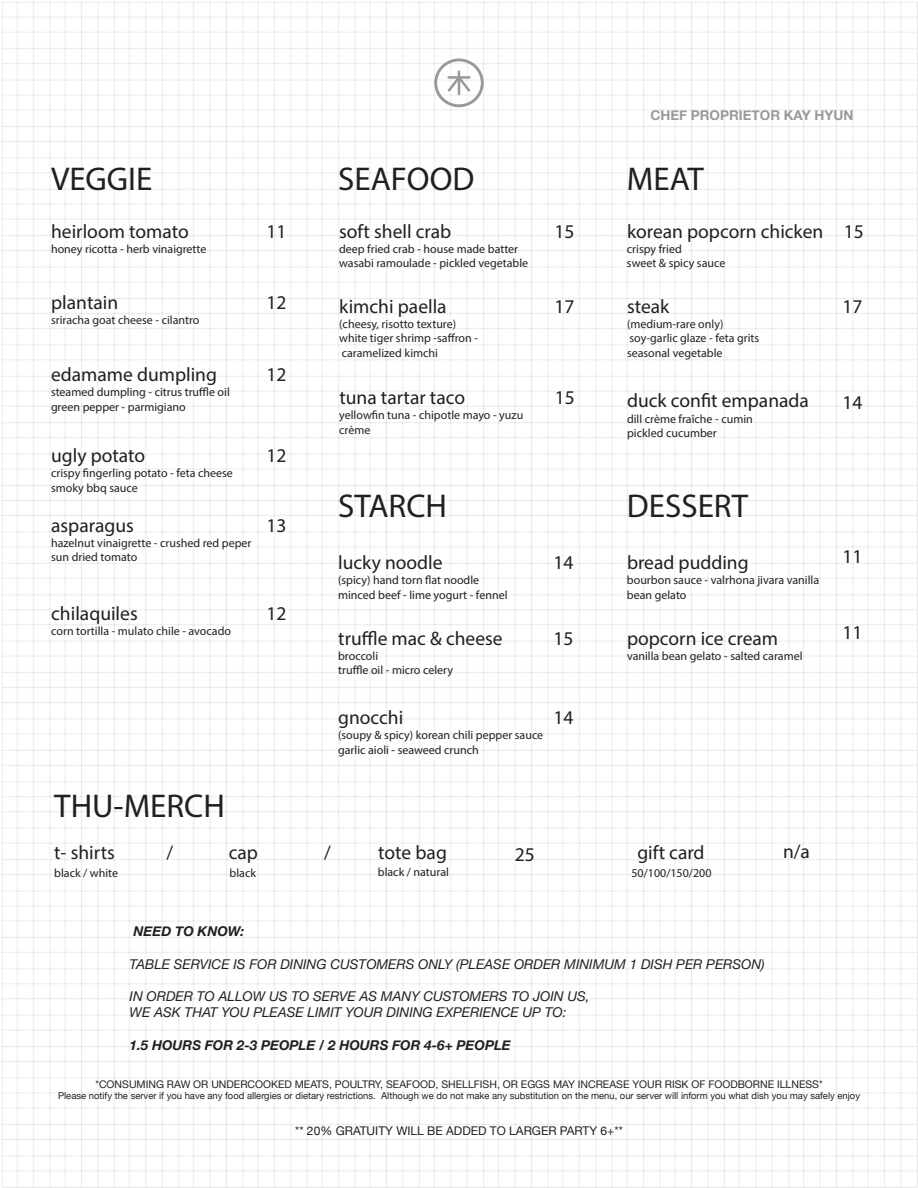
<style>
.page{position:relative;width:918px;height:1188px;background:#fff}
.page>*{position:absolute;margin:0;border:0;box-sizing:border-box;transform-origin:0 0}
.t1{font:33px "Myriad Pro";color:#231f20}
.t2{font:19.5px "Myriad Pro";color:#231f20}
.t3{font:italic 13.5px "Helvetica Neue";color:#231f20}
.t4{font:italic 700 13.5px "Helvetica Neue";color:#231f20}
.t5{font:700 13.5px "Helvetica Neue";color:#989999}
.t6{font:12px/14.4px "Myriad Pro";color:#231f20}
.t7{font:12px "Helvetica Neue";color:#231f20}
.t8{font:10.5px "Helvetica Neue";color:#231f20}
.t9{font:9.45px "Helvetica Neue";color:#231f20}
</style>
<div class="page">
<img style="left:2px;top:2px;width:916px;height:1185px">
<svg style="left:434px;top:58px;width:50px;height:49px"></svg>
<p class="t5" style="left:650px;top:105px;width:205px">CHEF PROPRIETOR KAY HYUN</p>
<p class="t1" style="left:51px;top:158px;width:103px">VEGGIE</p>
<p class="t1" style="left:338px;top:158px;width:138px">SEAFOOD</p>
<p class="t1" style="left:627px;top:158px;width:78px">MEAT</p>
<p class="t2" style="left:51px;top:219px;width:139px">heirloom tomato</p>
<p class="t2" style="left:266px;top:219px;width:22px">11</p>
<p class="t6" style="left:51px;top:242px;width:157px">honey ricotta - herb vinaigrette</p>
<p class="t2" style="left:51px;top:290px;width:69px">plantain</p>
<p class="t2" style="left:266px;top:290px;width:22px">12</p>
<p class="t6" style="left:51px;top:312px;width:150px">sriracha goat cheese - cilantro</p>
<p class="t2" style="left:51px;top:362px;width:167px">edamame dumpling</p>
<p class="t2" style="left:266px;top:362px;width:22px">12</p>
<p class="t6" style="left:51px;top:385px;width:180px">steamed dumpling - citrus truffle oil</p>
<p class="t6" style="left:51px;top:399px;width:136px">green pepper - parmigiano</p>
<p class="t2" style="left:51px;top:444px;width:96px">ugly potato</p>
<p class="t2" style="left:266px;top:444px;width:22px">12</p>
<p class="t6" style="left:51px;top:466px;width:183px">crispy fingerling potato - feta cheese</p>
<p class="t6" style="left:51px;top:480px;width:88px">smoky bbq sauce</p>
<p class="t2" style="left:51px;top:513px;width:84px">asparagus</p>
<p class="t2" style="left:267px;top:513px;width:22px">13</p>
<p class="t6" style="left:51px;top:535px;width:202px">hazelnut vinaigrette - crushed red peper sun dried tomato</p>
<p class="t2" style="left:51px;top:601px;width:88px">chilaquiles</p>
<p class="t2" style="left:267px;top:601px;width:22px">12</p>
<p class="t6" style="left:51px;top:624px;width:181px">corn tortilla - mulato chile - avocado</p>
<p class="t2" style="left:339px;top:219px;width:114px">soft shell crab</p>
<p class="t2" style="left:555px;top:219px;width:22px">15</p>
<p class="t6" style="left:339px;top:242px;width:181px">deep fried crab - house made batter</p>
<p class="t6" style="left:339px;top:256px;width:191px">wasabi ramoulade - pickled vegetable</p>
<p class="t2" style="left:339px;top:294px;width:109px">kimchi paella</p>
<p class="t2" style="left:555px;top:294px;width:22px">17</p>
<p class="t6" style="left:339px;top:317px;width:118px">(cheesy, risotto texture)</p>
<p class="t6" style="left:339px;top:331px;width:140px">white tiger shrimp -saffron -</p>
<p class="t6" style="left:342px;top:345px;width:98px">caramelized kimchi</p>
<p class="t2" style="left:339px;top:385px;width:127px">tuna tartar taco</p>
<p class="t2" style="left:555px;top:385px;width:22px">15</p>
<p class="t6" style="left:339px;top:408px;width:186px">yellowfin tuna - chipotle mayo - yuzu crème</p>
<p class="t2" style="left:627px;top:219px;width:198px">korean popcorn chicken</p>
<p class="t2" style="left:844px;top:219px;width:22px">15</p>
<p class="t6" style="left:627px;top:242px;width:56px">crispy fried</p>
<p class="t6" style="left:627px;top:256px;width:100px">sweet &amp; spicy sauce</p>
<p class="t2" style="left:627px;top:294px;width:44px">steak</p>
<p class="t2" style="left:842px;top:294px;width:22px">17</p>
<p class="t6" style="left:627px;top:317px;width:98px">(medium-rare only)</p>
<p class="t6" style="left:630px;top:331px;width:131px">soy-garlic glaze - feta grits</p>
<p class="t6" style="left:627px;top:345px;width:97px">seasonal vegetable</p>
<p class="t2" style="left:627px;top:389px;width:183px">duck confit empanada</p>
<p class="t2" style="left:842px;top:390px;width:22px">14</p>
<p class="t6" style="left:627px;top:411px;width:127px">dill crème fraîche - cumin</p>
<p class="t6" style="left:627px;top:426px;width:91px">pickled cucumber</p>
<p class="t1" style="left:338px;top:486px;width:110px">STARCH</p>
<p class="t1" style="left:627px;top:486px;width:123px">DESSERT</p>
<p class="t2" style="left:338px;top:550px;width:106px">lucky noodle</p>
<p class="t2" style="left:554px;top:550px;width:22px">14</p>
<p class="t6" style="left:338px;top:573px;width:143px">(spicy) hand torn flat noodle</p>
<p class="t6" style="left:338px;top:587px;width:171px">minced beef - lime yogurt - fennel</p>
<p class="t2" style="left:338px;top:626px;width:166px">truffle mac &amp; cheese</p>
<p class="t2" style="left:554px;top:626px;width:22px">15</p>
<p class="t6" style="left:338px;top:649px;width:42px">broccoli</p>
<p class="t6" style="left:338px;top:663px;width:117px">truffle oil - micro celery</p>
<p class="t2" style="left:338px;top:705px;width:67px">gnocchi</p>
<p class="t2" style="left:554px;top:705px;width:22px">14</p>
<p class="t6" style="left:338px;top:728px;width:207px">(soupy &amp; spicy) korean chili pepper sauce</p>
<p class="t6" style="left:338px;top:742px;width:142px">garlic aioli - seaweed crunch</p>
<p class="t2" style="left:627px;top:550px;width:123px">bread pudding</p>
<p class="t2" style="left:842px;top:544px;width:22px">11</p>
<p class="t6" style="left:627px;top:573px;width:194px">bourbon sauce - valrhona jivara vanilla bean gelato</p>
<p class="t2" style="left:627px;top:626px;width:153px">popcorn ice cream</p>
<p class="t2" style="left:842px;top:620px;width:22px">11</p>
<p class="t6" style="left:627px;top:649px;width:177px">vanilla bean gelato - salted caramel</p>
<p class="t1" style="left:54px;top:785px;width:172px">THU-MERCH</p>
<p class="t2" style="left:54px;top:841px;width:62px">t- shirts</p>
<p class="t2" style="left:166px;top:841px;width:8px">/</p>
<p class="t2" style="left:229px;top:841px;width:31px">cap</p>
<p class="t2" style="left:324px;top:841px;width:8px">/</p>
<p class="t2" style="left:378px;top:841px;width:70px">tote bag</p>
<p class="t2" style="left:515px;top:842px;width:22px">25</p>
<p class="t6" style="left:54px;top:865px;width:65px">black / white</p>
<p class="t6" style="left:230px;top:865px;width:28px">black</p>
<p class="t6" style="left:378px;top:865px;width:73px">black / natural</p>
<p class="t2" style="left:637px;top:841px;width:69px">gift card</p>
<p class="t2" style="left:783px;top:840px;width:28px">n/a</p>
<p class="t6" style="left:631px;top:866px;width:82px">50/100/150/200</p>
<p class="t4" style="left:133px;top:921px;width:112px">NEED TO KNOW:</p>
<p class="t3" style="left:130px;top:954px;width:637px">TABLE SERVICE IS FOR DINING CUSTOMERS ONLY (PLEASE ORDER MINIMUM 1 DISH PER PERSON)</p>
<p class="t3" style="left:130px;top:986px;width:461px">IN ORDER TO ALLOW US TO SERVE AS MANY CUSTOMERS TO JOIN US,</p>
<p class="t3" style="left:130px;top:1003px;width:438px">WE ASK THAT YOU PLEASE LIMIT YOUR DINING EXPERIENCE UP TO:</p>
<p class="t4" style="left:130px;top:1034px;width:383px">1.5 HOURS FOR 2-3 PEOPLE / 2 HOURS FOR 4-6+ PEOPLE</p>
<p class="t8" style="left:95px;top:1077px;width:729px">*CONSUMING RAW OR UNDERCOOKED MEATS, POULTRY, SEAFOOD, SHELLFISH, OR EGGS MAY INCREASE YOUR RISK OF FOODBORNE ILLNESS*</p>
<p class="t9" style="left:58px;top:1089px;width:804px">Please notify the server if you have any food allergies or dietary restrictions. Although we do not make any substitution on the menu, our server will inform you what dish you may safely enjoy</p>
<p class="t7" style="left:295px;top:1122px;width:329px">** 20% GRATUITY WILL BE ADDED TO LARGER PARTY 6+**</p>
</div>
